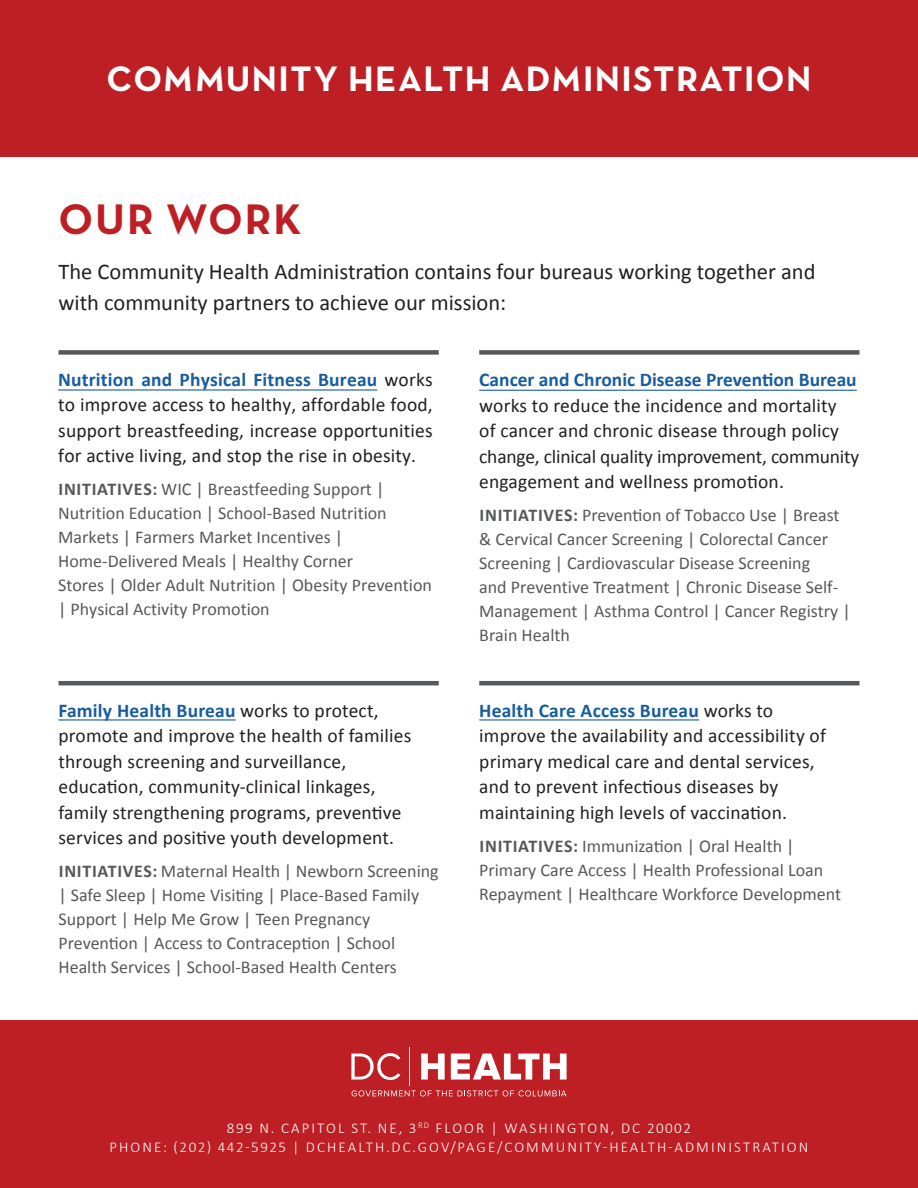
<style>
.page{position:relative;width:918px;height:1188px;background:#fff}
.page>*{position:absolute;margin:0;border:0;box-sizing:border-box;transform-origin:0 0}
.t1{font:43.5px "Neutra Text TF Bold Alt";letter-spacing:.045em;color:#be1f24}
.t2{font:36px "Neutra Text TF Bold Alt";letter-spacing:.04em;color:#fff}
.body{font:22.5px/31.5px "Calibri";color:#231f20}
.Bureau{font:19.5px/25.5px "Calibri";letter-spacing:.01em;color:#231f20}
.Initiatives{font:19.5px/25.5px "Calibri";letter-spacing:.01em;color:#231f20;text-align:justify}
.Initiatives-2{font:18px/24px "Calibri";color:#57585a}
.t3{font:300 15px "Calibri";letter-spacing:.14em;color:#fff}
.s1{font-weight:700;color:#175d9e}
.s2{font-weight:700}
</style>
<div class="page">
<div style="left:0;top:1021px;width:918px;height:167px;background:#be1f24"></div>
<svg style="left:351px;top:1053px;width:49px;height:27px"></svg>
<svg style="left:421px;top:1054px;width:24px;height:26px"></svg>
<svg style="left:451px;top:1054px;width:116px;height:26px"></svg>
<hr style="left:409px;top:1047px;width:1px;height:39px;background:#fff">
<svg style="left:352px;top:1090px;width:215px;height:6px"></svg>
<div style="left:0;top:0;width:918px;height:157px;background:#be1f24"></div>
<div style="left:58px;top:350px;width:381px;height:5px;background:#55595c"></div>
<div style="left:479px;top:350px;width:381px;height:5px;background:#55595c"></div>
<hr style="left:58px;top:681px;width:381px;height:4px;background:#55595c">
<hr style="left:58px;top:719px;width:178px;height:2px;background:#175d9e">
<hr style="left:479px;top:681px;width:381px;height:4px;background:#55595c">
<hr style="left:479px;top:719px;width:220px;height:2px;background:#175d9e">
<hr style="left:58px;top:389px;width:319px;height:2px;background:#175d9e">
<hr style="left:479px;top:390px;width:378px;height:1px;background:#175d9e">
<p class="t2" style="left:107px;top:57px;width:706px">COMMUNITY HEALTH ADMINISTRATION</p>
<h2 class="t1" style="left:58px;top:192px;width:245px">OUR WORK</h2>
<p class="body" style="left:58px;top:255px;width:759px">The Community Health Administration contains four bureaus working together and with community partners to achieve our mission:</p>
<p class="Initiatives" style="left:58px;top:366px;width:376px"><span class="s1">Nutrition and Physical Fitness Bureau</span> works to improve access to healthy, affordable food, support breastfeeding, increase opportunities for active living, and stop the rise in obesity.</p>
<p class="Initiatives-2" style="left:58px;top:477px;width:375px"><span class="s2">INITIATIVES:</span> WIC | Breastfeeding Support | Nutrition Education | School-Based Nutrition Markets | Farmers Market Incentives | Home-Delivered Meals | Healthy Corner<br>Stores | Older Adult Nutrition | Obesity Prevention | Physical Activity Promotion</p>
<p class="Bureau" style="left:58px;top:697px;width:354px"><span class="s1">Family Health Bureau</span> works to protect, promote and improve the health of families through screening and surveillance, education, community-clinical linkages, family strengthening programs, preventive services and positive youth development.</p>
<p class="Initiatives-2" style="left:59px;top:859px;width:382px"><span class="s2">INITIATIVES:</span> Maternal Health | Newborn Screening | Safe Sleep | Home Visiting | Place-Based Family Support | Help Me Grow | Teen Pregnancy Prevention | Access to Contraception | School Health Services | School-Based Health Centers</p>
<p class="Initiatives" style="left:479px;top:366px;width:382px;text-align:left"><span class="s1">Cancer and Chronic Disease Prevention Bureau </span>works to reduce the incidence and mortality<br>of cancer and chronic disease through policy change, clinical quality improvement, community engagement and wellness promotion.</p>
<p class="Initiatives-2" style="left:479px;top:503px;width:373px"><span class="s2">INITIATIVES:</span> Prevention of Tobacco Use | Breast &amp; Cervical Cancer Screening | Colorectal Cancer Screening | Cardiovascular Disease Screening<br>and Preventive Treatment | Chronic Disease Self-Management | Asthma Control | Cancer Registry | Brain Health</p>
<p class="Bureau" style="left:479px;top:697px;width:348px"><span class="s1">Health Care Access Bureau</span> works to improve the availability and accessibility of primary medical care and dental services, and to prevent infectious diseases by maintaining high levels of vaccination.</p>
<p class="Initiatives-2" style="left:479px;top:833px;width:363px"><span class="s2">INITIATIVES:</span> Immunization | Oral Health |<br>Primary Care Access | Health Professional Loan<br>Repayment | Healthcare Workforce Development</p>
<p class="t3" style="left:227px;top:1118px;width:466px">899 N. CAPITOL ST. NE, 3<sup>RD</sup> FLOOR | WASHINGTON, DC 20002</p>
<p class="t3" style="left:110px;top:1138px;width:700px">PHONE: (202) 442-5925 | DCHEALTH.DC.GOV/PAGE/COMMUNITY-HEALTH-ADMINISTRATION</p>
</div>
